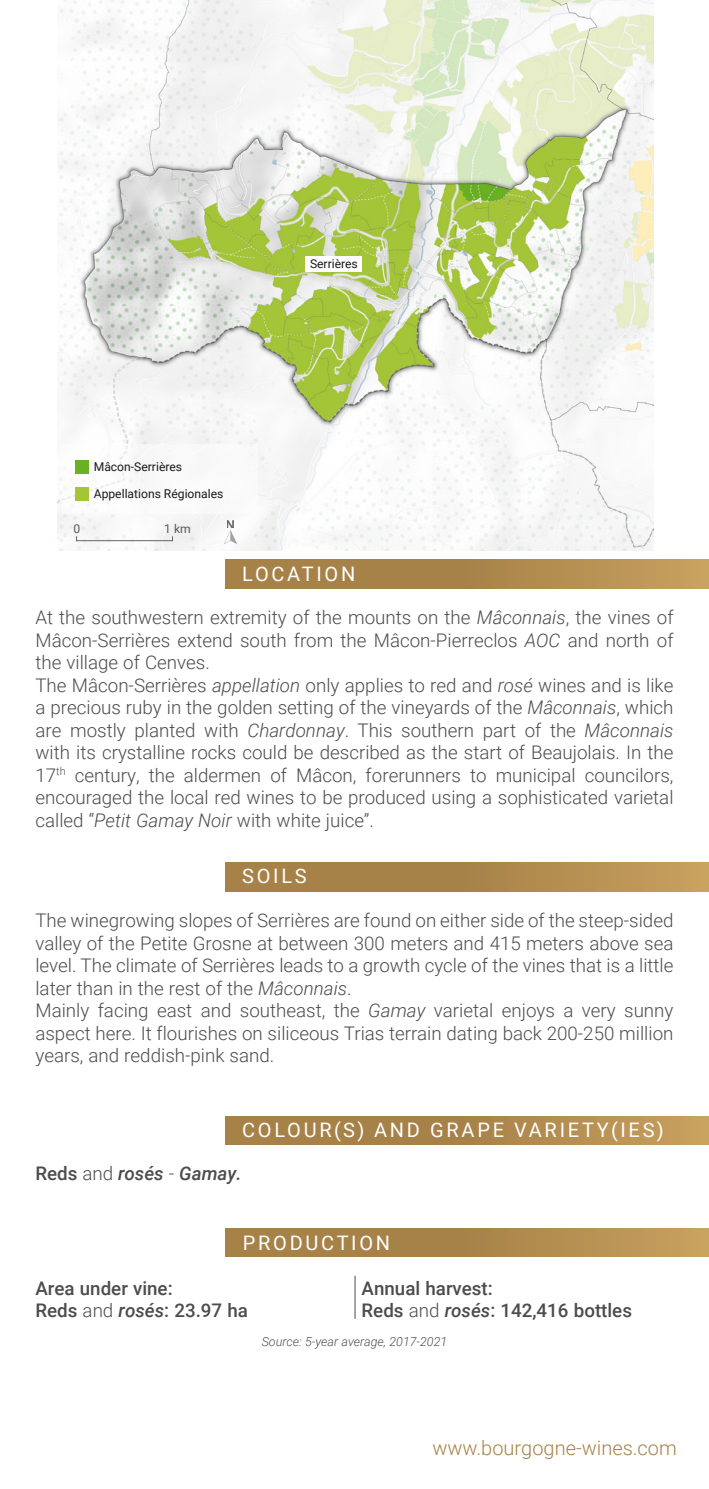
<style>
.page{position:relative;width:709px;height:1489px;background:#fff}
.page>*{position:absolute;margin:0;border:0;box-sizing:border-box;transform-origin:0 0}
.Texte_courant_normal{font:20px "Roboto";letter-spacing:.135em;color:#fff}
.t1{font:300 20px "Roboto";color:#a78248}
.Texte_courant_normal-2{font:300 18.75px/22.5px "Roboto";color:#4b4c4d;text-align:justify}
.Texte_courant_normal-3{font:500 18.75px "Roboto";color:#4b4c4d}
.Texte_courant_normal-4{font:italic 500 18.75px "Roboto";color:#4b4c4d}
.Texte_courant_normal-5{font:italic 300 12.5px "Roboto";color:#4b4c4d}
.t2{font:12px "Roboto";color:#1a171b}
.t3{font:12px "Roboto";color:#58585a}
.t4{font:12px "Helvetica";color:#646567}
.s1{font-style:italic}
.s2{font-style:normal}
.s3{font-weight:300;font-style:normal}
.s4{font-weight:300}
</style>
<div class="page">
<img style="left:58px;top:0;width:595px;height:550px">
<hr style="left:77px;top:540px;width:95px;height:1px;background:#646567">
<img style="left:221px;top:528px;width:18px;height:18px">
<div style="left:61px;top:444px;width:196px;height:70px;background:#fff"></div>
<div style="left:75px;top:460px;width:13px;height:13px;background:#69b022"></div>
<div style="left:75px;top:487px;width:13px;height:13px;background:#a4c538"></div>
<div style="left:306px;top:256px;width:56px;height:16px;background:#fff"></div>
<div style="left:225px;top:559px;width:484px;height:29px;background:linear-gradient(to right,#9e7a42,#c19a5a)"></div>
<div style="left:225px;top:862px;width:484px;height:29px;background:linear-gradient(to right,#9e7a42,#c19a5a)"></div>
<div style="left:225px;top:1115px;width:484px;height:29px;background:linear-gradient(to right,#9e7a42,#c19a5a)"></div>
<div style="left:225px;top:1228px;width:484px;height:28px;background:linear-gradient(to right,#9e7a42,#c19a5a)"></div>
<hr style="left:354px;top:1275px;width:2px;height:43px;background:#6c6d70">
<p class="t2" style="left:310px;top:255px;width:49px">Serrières</p>
<p class="t2" style="left:94px;top:458px;width:90px">Mâcon-Serrières</p>
<p class="t2" style="left:94px;top:485px;width:131px">Appellations Régionales</p>
<p class="t3" style="left:74px;top:520px;width:8px">0</p>
<p class="t3" style="left:164px;top:520px;width:28px">1 km</p>
<p class="t4" style="left:226px;top:515px;width:10px">N</p>
<p class="Texte_courant_normal" style="left:242px;top:560px;width:115px">LOCATION</p>
<p class="Texte_courant_normal-2" style="left:35px;top:605px;width:639px">At the southwestern extremity of the mounts on the <span class="s1">Mâconnais</span>, the vines of Mâcon-Serrières extend south from the Mâcon-Pierreclos <span class="s1">AOC</span> and north of the village of Cenves.</p>
<p class="Texte_courant_normal-2" style="left:35px;top:673px;width:639px">The Mâcon-Serrières <span class="s1">appellation</span> only applies to red and <span class="s1">rosé</span> wines and is like a precious ruby in the golden setting of the vineyards of the <span class="s1">Mâconnais</span>, which are mostly planted with <span class="s1">Chardonnay</span>. This southern part of the <span class="s1">Mâconnais </span>with its crystalline rocks could be described as the start of Beaujolais. In the 17<sup>th</sup> century, the aldermen of Mâcon, forerunners to municipal councilors, encouraged the local red wines to be produced using a sophisticated varietal called “<span class="s1">Petit Gamay Noir</span> with white juice”.</p>
<p class="Texte_courant_normal" style="left:242px;top:862px;width:66px">SOILS</p>
<p class="Texte_courant_normal-2" style="left:35px;top:908px;width:639px">The winegrowing slopes of Serrières are found on either side of the steep-sided valley of the Petite Grosne at between 300 meters and 415 meters above sea level. The climate of Serrières leads to a growth cycle of the vines that is a little later than in the rest of the <span class="s1">Mâconnais</span>.</p>
<p class="Texte_courant_normal-2" style="left:35px;top:998px;width:639px">Mainly facing east and southeast, the <span class="s1">Gamay</span> varietal enjoys a very sunny aspect here. It flourishes on siliceous Trias terrain dating back 200-250 million years, and reddish-pink sand.</p>
<p class="Texte_courant_normal" style="left:242px;top:1115px;width:423px">COLOUR(S) AND GRAPE VARIETY(IES)</p>
<p class="Texte_courant_normal-4" style="left:35px;top:1159px;width:208px"><span class="s2">Reds</span> <span class="s3">and</span> rosés <span class="s3">-</span> Gamay.</p>
<p class="Texte_courant_normal" style="left:243px;top:1228px;width:149px">PRODUCTION</p>
<p class="Texte_courant_normal-3" style="left:35px;top:1274px;width:139px">Area under vine:</p>
<p class="Texte_courant_normal-3" style="left:35px;top:1297px;width:214px">Reds <span class="s4">and</span> <span class="s1">rosés</span>: 23.97 ha</p>
<p class="Texte_courant_normal-3" style="left:361px;top:1274px;width:133px">Annual harvest:</p>
<p class="Texte_courant_normal-3" style="left:361px;top:1297px;width:272px">Reds <span class="s4">and</span> <span class="s1">rosés</span>: 142,416 bottles</p>
<p class="Texte_courant_normal-5" style="left:262px;top:1332px;width:187px">Source: 5-year average, 2017-2021</p>
<p class="t1" style="left:432px;top:1433px;width:246px">www.bourgogne-wines.com</p>
</div>
